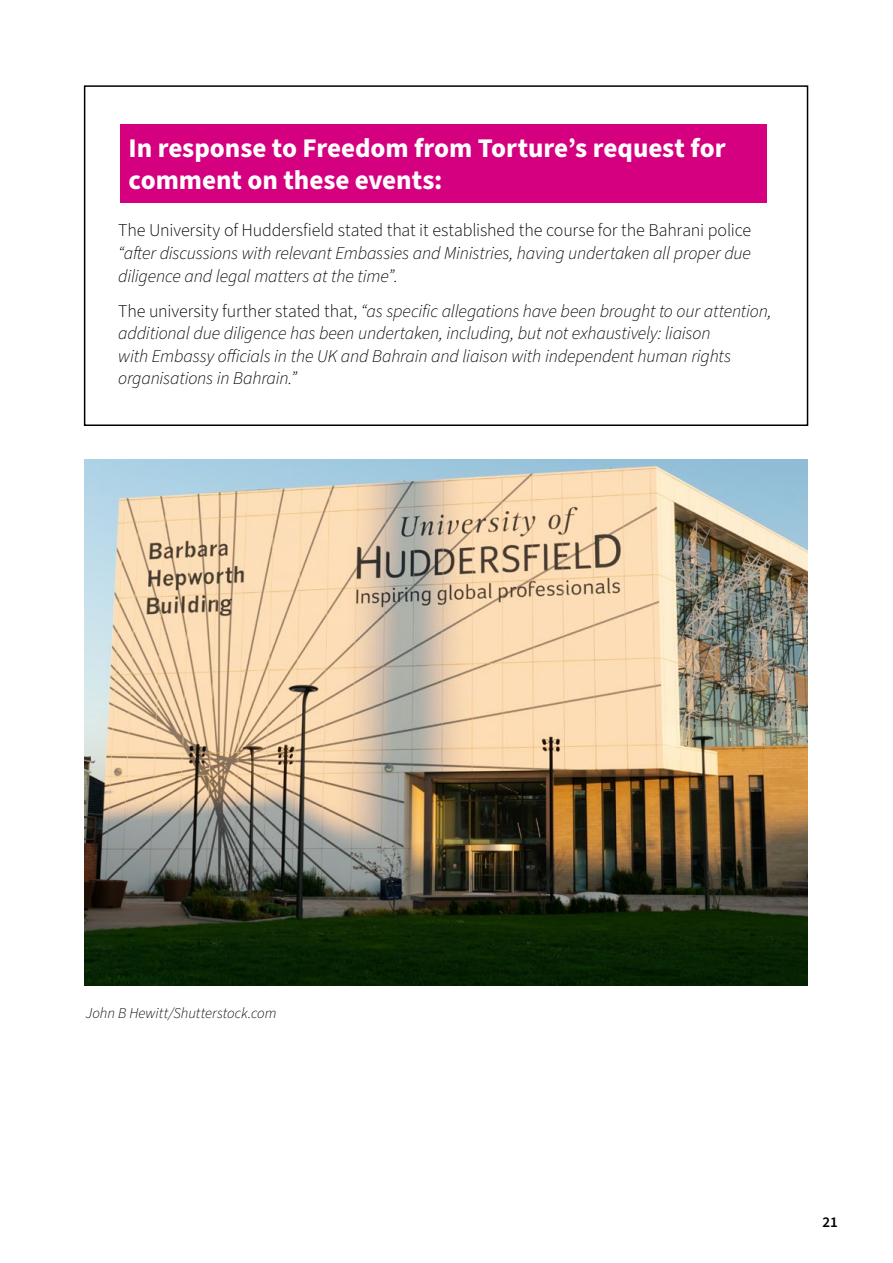
<style>
.page{position:relative;width:893px;height:1263px;background:#fff}
.page>*{position:absolute;margin:0;border:0;box-sizing:border-box;transform-origin:0 0}
.t1{font:700 27px/32.4px "Source Sans Pro";color:#fff}
.t2{font:italic 300 18px/22.5px "Source Sans Pro";letter-spacing:-.01em;color:#000}
.t3{font:300 18px "Source Sans Pro";letter-spacing:-.01em;color:#000}
.t4{font:italic 300 15px "Source Sans Pro";color:#000}
.t5{font:600 15px "Source Sans Pro";color:#000}
.s1{font-style:normal}
</style>
<div class="page">
<div style="left:84px;top:85px;width:724px;height:341px;border:2px solid #000"></div>
<div style="left:120px;top:124px;width:647px;height:78px;background:#d4007f"></div>
<img style="left:84px;top:459px;width:723px;height:527px">
<h1 class="t1" style="left:129px;top:132px;width:599px">In response to Freedom from Torture’s request for comment on these events:</h1>
<p class="t3" style="left:118px;top:218px;width:635px">The University of Huddersfield stated that it established the course for the Bahrani police</p>
<p class="t2" style="left:118px;top:242px;width:634px">“after discussions with relevant Embassies and Ministries, having undertaken all proper due diligence and legal matters at the time”.</p>
<p class="t2" style="left:118px;top:300px;width:655px"><span class="s1">The university further stated that,</span> “as specific allegations have been brought to our attention, additional due diligence has been undertaken, including, but not exhaustively: liaison<br>with Embassy officials in the UK and Bahrain and liaison with independent human rights organisations in Bahrain.”</p>
<p class="t4" style="left:86px;top:1003px;width:192px">John B Hewitt/Shutterstock.com</p>
<p class="t5" style="left:822px;top:1212px;width:17px">21</p>
</div>
